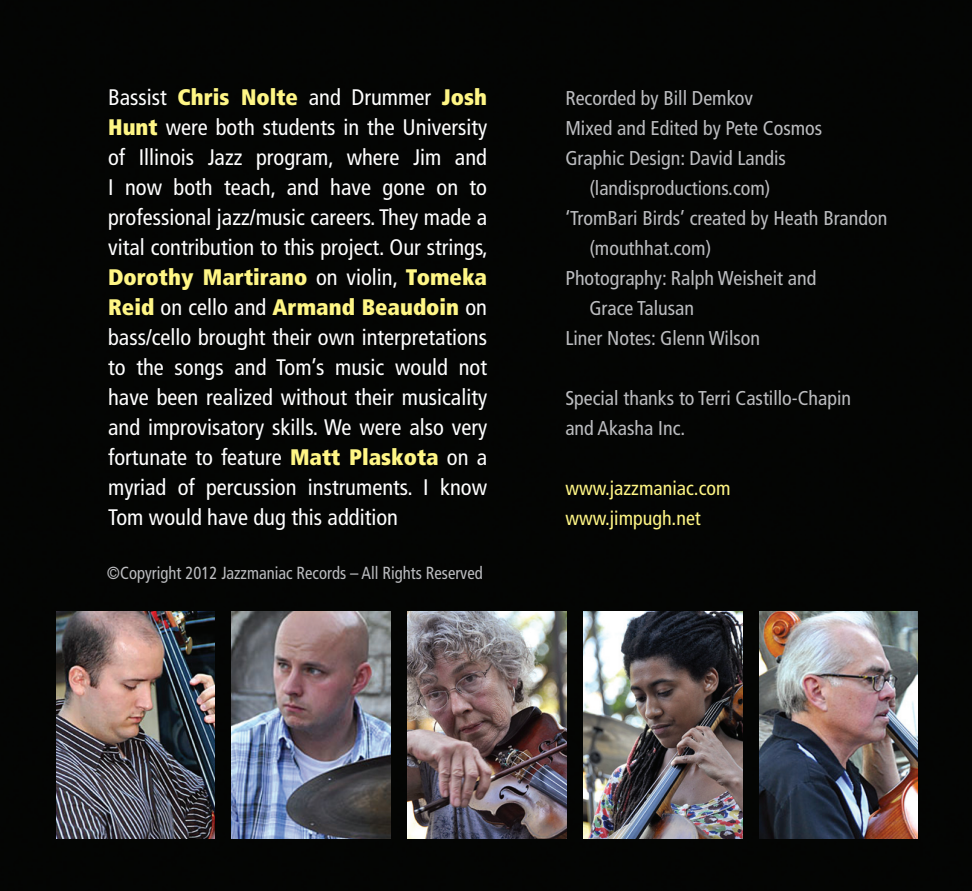
<style>
.page{position:relative;width:972px;height:891px;background:#040503}
.page>*{position:absolute;margin:0;border:0;box-sizing:border-box;transform-origin:0 0}
.t1{font:condensed 22.5px/30px "Frutiger";color:#fff;text-align:justify}
.t2{font:condensed 20px/30px "Frutiger";color:#bcbdc0}
.t3{font:condensed 20px/30px "Frutiger";color:#fff685}
.t4{font:condensed 17.5px "Frutiger";color:#bcbdc0;scale:.95 1}
.s1{font-weight:900;color:#fff685}
</style>
<div class="page">
<img style="left:56px;top:612px;width:159px;height:226px">
<img style="left:232px;top:612px;width:158px;height:226px">
<img style="left:408px;top:612px;width:158px;height:226px">
<img style="left:583px;top:612px;width:159px;height:226px">
<img style="left:759px;top:612px;width:159px;height:226px">
<p class="t1" style="left:108px;top:82px;width:381px">Bassist <span class="s1">Chris Nolte</span> and Drummer <span class="s1">Josh Hunt</span> were both students in the University of Illinois Jazz program, where Jim and I now both teach, and have gone on to professional jazz/music careers. They made a vital contribution to this project. Our strings, <span class="s1">Dorothy Martirano</span> on violin, <span class="s1">Tomeka Reid</span> on cello and <span class="s1">Armand Beaudoin</span> on bass/cello brought their own interpretations to the songs and Tom’s music would not have been realized without their musicality and improvisatory skills. We were also very fortunate to feature <span class="s1">Matt Plaskota</span> on a myriad of percussion instruments. I know Tom would have dug this addition</p>
<p class="t2" style="left:565px;top:83px;width:189px">Recorded by Bill Demkov</p>
<p class="t2" style="left:565px;top:113px;width:258px">Mixed and Edited by Pete Cosmos</p>
<p class="t2" style="left:565px;top:143px;width:222px">Graphic Design: David Landis</p>
<p class="t2" style="left:589px;top:173px;width:183px">(landisproductions.com)</p>
<p class="t2" style="left:565px;top:203px;width:324px">‘TromBari Birds’ created by Heath Brandon</p>
<p class="t2" style="left:589px;top:233px;width:123px">(mouthhat.com)</p>
<p class="t2" style="left:565px;top:263px;width:253px">Photography: Ralph Weisheit and</p>
<p class="t2" style="left:589px;top:293px;width:106px">Grace Talusan</p>
<p class="t2" style="left:565px;top:323px;width:196px">Liner Notes: Glenn Wilson</p>
<p class="t2" style="left:565px;top:383px;width:287px">Special thanks to Terri Castillo-Chapin and Akasha Inc.</p>
<p class="t3" style="left:565px;top:473px;width:167px">www.jazzmaniac.com www.jimpugh.net</p>
<p class="t4" style="left:107px;top:563px;width:397px">©Copyright 2012 Jazzmaniac Records – All Rights Reserved</p>
</div>
